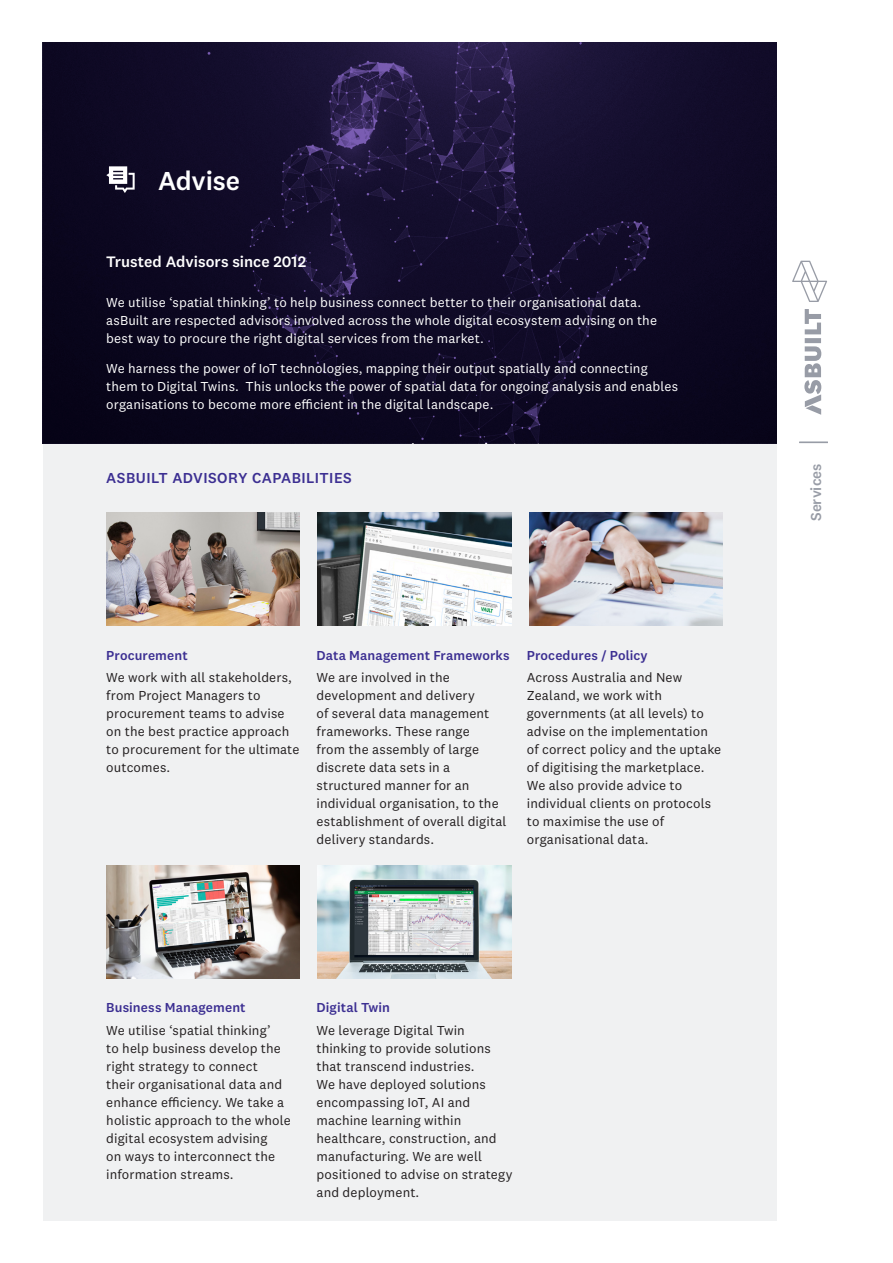
<style>
.page{position:relative;width:893px;height:1263px;background:#fff}
.page>*{position:absolute;margin:0;border:0;box-sizing:border-box;transform-origin:0 0}
.asBuilt_Prop_Heading{font:500 27px "National 2";letter-spacing:-.005em;color:#fff}
.asBuilt_Prop_intro_t{font:500 15.75px "National 2";color:#fff}
.asBuilt_Prop_Heading-2{font:500 15px "National 2";letter-spacing:.03em;color:#3c2f92}
.Article_Title{font:500 15px "National 2";color:#989ca6}
.Asbuilt_Body{font:13.5px/18px "National 2";letter-spacing:.01em;color:#231f20}
.Asbuilt_Body-2{font:13.5px/18px "National 2";letter-spacing:.01em;color:#fff}
.asBuilt_Prop_Heading-3{font:500 13.5px "National 2";letter-spacing:.01em;color:#3c2f92}
</style>
<div class="page">
<div style="left:805px;top:338px;width:16px;height:5px;background:#989ca6"></div>
<svg style="left:805px;top:309px;width:16px;height:25px"></svg>
<svg style="left:804px;top:346px;width:17px;height:69px"></svg>
<svg style="left:792px;top:261px;width:35px;height:41px"></svg>
<div style="left:43px;top:43px;width:733px;height:1177px;background:#f0f1f2"></div>
<svg style="left:43px;top:43px;width:733px;height:400px;background:#120c29"></svg>
<img style="left:106px;top:512px;width:194px;height:114px">
<img style="left:318px;top:512px;width:193px;height:114px">
<img style="left:529px;top:512px;width:194px;height:114px">
<img style="left:106px;top:865px;width:194px;height:113px">
<img style="left:318px;top:865px;width:193px;height:113px">
<svg style="left:106px;top:166px;width:29px;height:27px"></svg>
<svg style="left:799px;top:442px;width:29px;height:1px"></svg>
<p class="asBuilt_Prop_Heading" style="left:158px;top:165px;width:83px">Advise</p>
<p class="asBuilt_Prop_intro_t" style="left:106px;top:252px;width:201px">Trusted Advisors since 2012</p>
<p class="Asbuilt_Body-2" style="left:106px;top:293px;width:552px">We utilise ‘spatial thinking’ to help business connect better to their organisational data. asBuilt are respected advisors involved across the whole digital ecosystem advising on the best way to procure the right digital services from the market.</p>
<p class="Asbuilt_Body-2" style="left:106px;top:360px;width:573px">We harness the power of IoT technologies, mapping their output spatially and connecting them to Digital Twins. This unlocks the power of spatial data for ongoing analysis and enables organisations to become more efficient in the digital landscape.</p>
<p class="asBuilt_Prop_Heading-2" style="left:106px;top:469px;width:247px">ASBUILT ADVISORY CAPABILITIES</p>
<p class="asBuilt_Prop_Heading-3" style="left:106px;top:647px;width:83px">Procurement</p>
<p class="Asbuilt_Body" style="left:106px;top:668px;width:195px">We work with all stakeholders, from Project Managers to procurement teams to advise on the best practice approach to procurement for the ultimate outcomes.</p>
<p class="asBuilt_Prop_Heading-3" style="left:317px;top:647px;width:195px">Data Management Frameworks</p>
<p class="Asbuilt_Body" style="left:317px;top:668px;width:191px">We are involved in the development and delivery<br>of several data management frameworks. These range<br>from the assembly of large discrete data sets in a structured manner for an individual organisation, to the establishment of overall digital delivery standards.</p>
<p class="asBuilt_Prop_Heading-3" style="left:527px;top:647px;width:122px">Procedures / Policy</p>
<p class="Asbuilt_Body" style="left:527px;top:668px;width:196px">Across Australia and New<br>Zealand, we work with governments (at all levels) to advise on the implementation of correct policy and the uptake of digitising the marketplace.<br>We also provide advice to individual clients on protocols to maximise the use of organisational data.</p>
<p class="asBuilt_Prop_Heading-3" style="left:106px;top:999px;width:141px">Business Management</p>
<p class="Asbuilt_Body" style="left:106px;top:1021px;width:186px">We utilise ‘spatial thinking’<br>to help business develop the right strategy to connect<br>their organisational data and enhance efficiency. We take a holistic approach to the whole digital ecosystem advising<br>on ways to interconnect the information streams.</p>
<p class="asBuilt_Prop_Heading-3" style="left:317px;top:999px;width:75px">Digital Twin</p>
<p class="Asbuilt_Body" style="left:317px;top:1021px;width:197px">We leverage Digital Twin thinking to provide solutions that transcend industries.<br>We have deployed solutions encompassing IoT, AI and machine learning within healthcare, construction, and manufacturing. We are well positioned to advise on strategy and deployment.</p>
<p class="Article_Title" style="left:807px;top:521px;width:59px;rotate:-90deg">Services</p>
</div>
